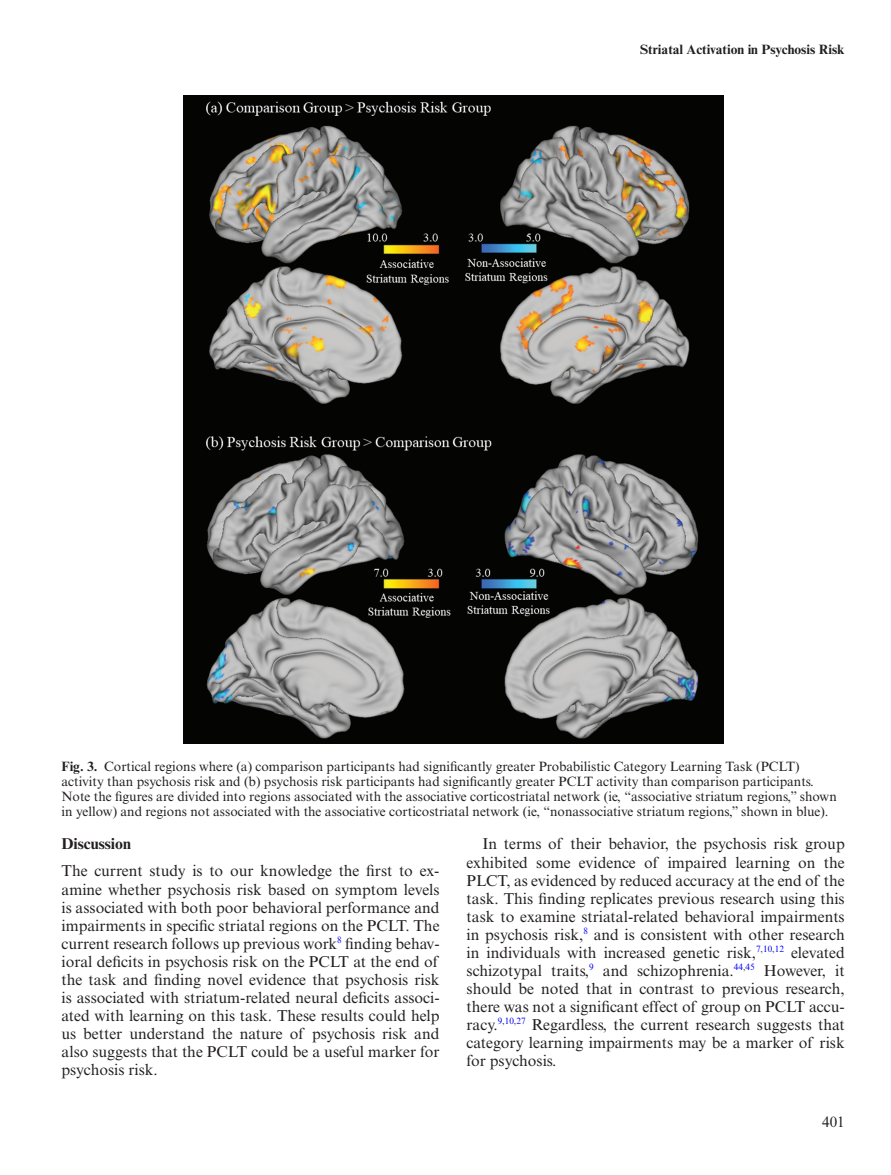
<style>
.page{position:relative;width:891px;height:1175px;background:#fff}
.page>*{position:absolute;margin:0;border:0;box-sizing:border-box;transform-origin:0 0}
.t1{font:15.75px/18px "Times New Roman MT Std";color:#231f20;text-align:justify}
.t2{font:700 15.75px "Times New Roman MT Std";color:#231f20}
.t3{font:15px "Times New Roman MT Std";color:#231f20}
.t4{font:13.5px/15px "Times New Roman MT Std";color:#231f20}
.t5{font:700 13.5px "Times New Roman MT Std";color:#231f20}
.s1{font-weight:700}
</style>
<div class="page">
<img style="left:183px;top:95px;width:540px;height:648px">
<p class="t5" style="left:640px;top:41px;width:206px">Striatal Activation in Psychosis Risk</p>
<p class="t4" style="left:62px;top:758px;width:777px"><span class="s1">Fig. 3.</span> Cortical regions where (a) comparison participants had significantly greater Probabilistic Category Learning Task (PCLT) activity than psychosis risk and (b) psychosis risk participants had significantly greater PCLT activity than comparison participants.<br>Note the figures are divided into regions associated with the associative corticostriatal network (ie, “associative striatum regions,” shown in yellow) and regions not associated with the associative corticostriatal network (ie, “nonassociative striatum regions,” shown in blue).</p>
<p class="t2" style="left:62px;top:834px;width:71px">Discussion</p>
<p class="t1" style="left:62px;top:862px;width:380px">The current study is to our knowledge the first to ex&shy;amine whether psychosis risk based on symptom levels is associated with both poor behavioral performance and impairments in specific striatal regions on the PCLT. The current research follows up previous work<sup>8</sup> finding behav&shy;ioral deficits in psychosis risk on the PCLT at the end of the task and finding novel evidence that psychosis risk is associated with striatum-related neural deficits associ&shy;ated with learning on this task. These results could help us better understand the nature of psychosis risk and also suggests that the PCLT could be a useful marker for psychosis risk.</p>
<p class="t1" style="left:466px;top:835px;width:380px;text-indent:16px">In terms of their behavior, the psychosis risk group exhibited some evidence of impaired learning on the PLCT, as evidenced by reduced accuracy at the end of the task. This finding replicates previous research using this task to examine striatal-related behavioral impairments in psychosis risk,<sup>8</sup> and is consistent with other research in individuals with increased genetic risk,<sup>7</sup><sup>,</sup><sup>10</sup><sup>,</sup><sup>12</sup> elevated schizotypal traits,<sup>9</sup> and schizophrenia.<sup>44</sup><sup>,</sup><sup>45</sup> However, it should be noted that in contrast to previous research, there was not a significant effect of group on PCLT accu&shy;racy.<sup>9</sup><sup>,</sup><sup>10</sup><sup>,</sup><sup>27</sup> Regardless, the current research suggests that category learning impairments may be a marker of risk for psychosis.</p>
<p class="t3" style="left:822px;top:1113px;width:24px">401</p>
</div>
